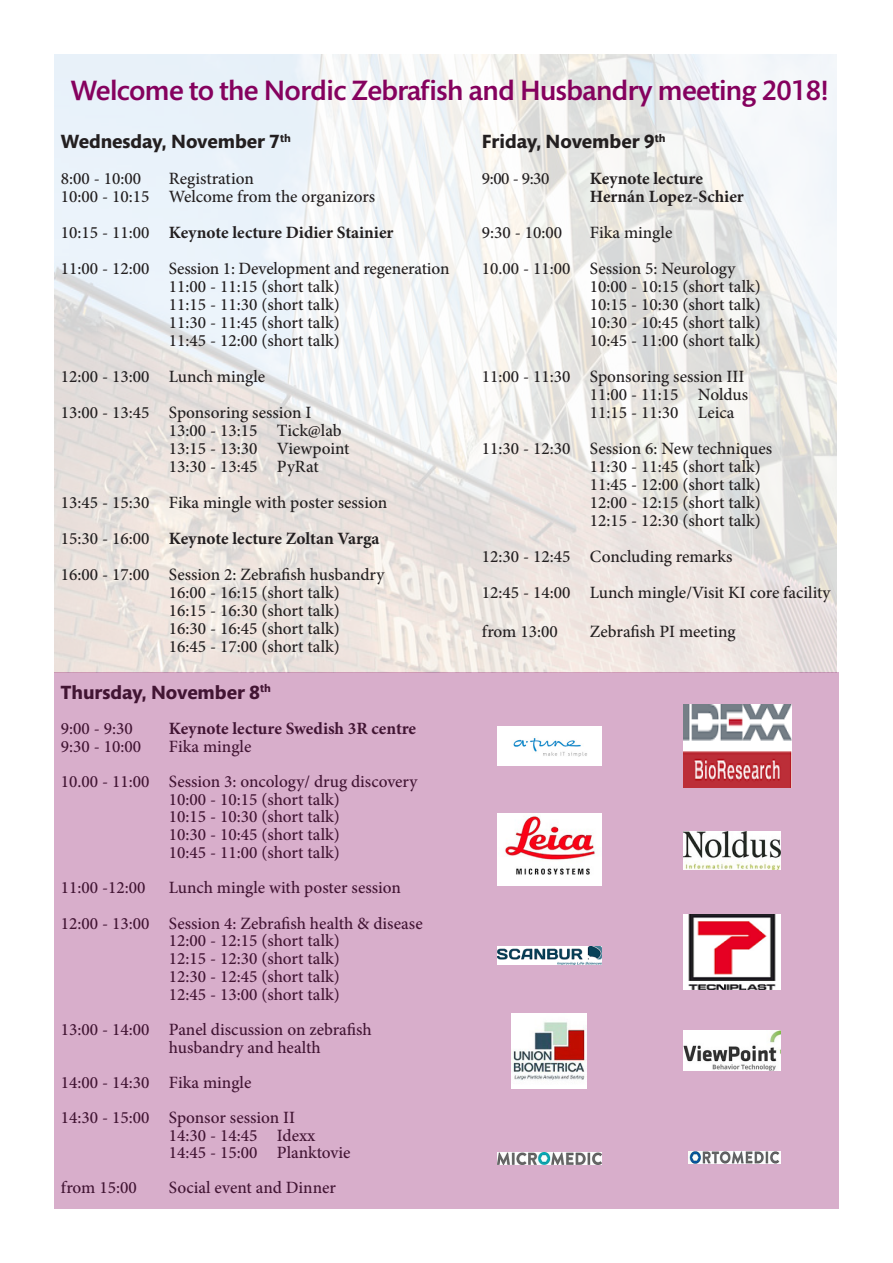
<style>
.page{position:relative;width:893px;height:1263px;background:#fff}
.page>*{position:absolute;margin:0;border:0;box-sizing:border-box;transform-origin:0 0}
.t1{font:500 28.5px "Mundo Sans Std";letter-spacing:-.02em;color:#85015e}
.t2{font:700 19.5px "Mundo Sans Std";color:#231f20}
.t3{font:500 17.25px/17.7px "Minion Pro";color:#231f20}
.t4{font:700 17.25px "Minion Pro";color:#231f20}
.s1{font-weight:500}
</style>
<div class="page">
<img style="left:54px;top:54px;width:783px;height:619px">
<div style="left:54px;top:673px;width:785px;height:536px;background:#d8aecb"></div>
<img style="left:497px;top:726px;width:104px;height:40px">
<img style="left:683px;top:704px;width:108px;height:84px">
<img style="left:497px;top:813px;width:104px;height:72px">
<img style="left:683px;top:831px;width:97px;height:39px">
<img style="left:497px;top:946px;width:104px;height:19px">
<img style="left:683px;top:915px;width:97px;height:75px">
<img style="left:512px;top:1014px;width:75px;height:75px">
<img style="left:683px;top:1030px;width:97px;height:40px">
<img style="left:497px;top:1152px;width:104px;height:12px">
<img style="left:688px;top:1152px;width:92px;height:11px">
<p class="t1" style="left:71px;top:75px;width:760px">Welcome to the Nordic Zebrafish and Husbandry meeting 2018!</p>
<p class="t2" style="left:61px;top:131px;width:231px">Wednesday, November 7<sup>th</sup></p>
<p class="t3" style="left:61px;top:170px;width:82px">8:00 - 10:00</p>
<p class="t3" style="left:169px;top:170px;width:86px">Registration</p>
<p class="t3" style="left:61px;top:188px;width:316px">10:00 - 10:15 Welcome from the organizors</p>
<p class="t4" style="left:61px;top:220px;width:334px"><span class="s1">10:15 - 11:00</span> Keynote lecture Didier Stainier</p>
<p class="t3" style="left:61px;top:260px;width:390px;text-align:center">11:00 - 12:00 Session 1: Development and regeneration<br>11:00 - 11:15 (short talk)</p>
<p class="t3" style="left:169px;top:296px;width:172px">11:15 - 11:30 (short talk)</p>
<p class="t3" style="left:169px;top:314px;width:172px">11:30 - 11:45 (short talk)</p>
<p class="t3" style="left:169px;top:332px;width:172px">11:45 - 12:00 (short talk)</p>
<p class="t3" style="left:61px;top:368px;width:206px">12:00 - 13:00 Lunch mingle</p>
<p class="t3" style="left:61px;top:404px;width:252px">13:00 - 13:45 Sponsoring session I</p>
<p class="t3" style="left:169px;top:422px;width:174px">13:00 - 13:15 Tick@lab</p>
<p class="t3" style="left:169px;top:440px;width:182px">13:15 - 13:30 Viewpoint</p>
<p class="t3" style="left:169px;top:458px;width:151px">13:30 - 13:45 PyRat</p>
<p class="t3" style="left:61px;top:494px;width:328px">13:45 - 15:30 Fika mingle with poster session</p>
<p class="t4" style="left:61px;top:526px;width:320px"><span class="s1">15:30 - 16:00</span> Keynote lecture Zoltan Varga</p>
<p class="t3" style="left:61px;top:566px;width:325px">16:00 - 17:00 Session 2: Zebrafish husbandry</p>
<p class="t3" style="left:169px;top:584px;width:172px">16:00 - 16:15 (short talk)</p>
<p class="t3" style="left:169px;top:602px;width:172px">16:15 - 16:30 (short talk)</p>
<p class="t3" style="left:169px;top:620px;width:172px">16:30 - 16:45 (short talk)</p>
<p class="t3" style="left:169px;top:638px;width:172px">16:45 - 17:00 (short talk)</p>
<p class="t2" style="left:61px;top:681px;width:211px">Thursday, November 8<sup>th</sup></p>
<p class="t3" style="left:61px;top:720px;width:73px">9:00 - 9:30</p>
<p class="t4" style="left:169px;top:716px;width:249px">Keynote lecture Swedish 3R centre</p>
<p class="t3" style="left:61px;top:737px;width:82px">9:30 - 10:00</p>
<p class="t3" style="left:169px;top:737px;width:84px">Fika mingle</p>
<p class="t3" style="left:169px;top:773px;width:250px;text-indent:-108px">10.00 - 11:00 Session 3: oncology/ drug discovery<br>10:00 - 10:15 (short talk)</p>
<p class="t3" style="left:169px;top:808px;width:172px">10:15 - 10:30 (short talk)</p>
<p class="t3" style="left:169px;top:826px;width:172px">10:30 - 10:45 (short talk)</p>
<p class="t3" style="left:169px;top:843px;width:172px">10:45 - 11:00 (short talk)</p>
<p class="t3" style="left:61px;top:879px;width:86px">11:00 -12:00</p>
<p class="t3" style="left:169px;top:879px;width:234px">Lunch mingle with poster session</p>
<p class="t3" style="left:169px;top:914px;width:255px;text-indent:-108px">12:00 - 13:00 Session 4: Zebrafish health &amp; disease<br>12:00 - 12:15 (short talk)</p>
<p class="t3" style="left:169px;top:950px;width:172px">12:15 - 12:30 (short talk)</p>
<p class="t3" style="left:169px;top:967px;width:172px">12:30 - 12:45 (short talk)</p>
<p class="t3" style="left:169px;top:985px;width:172px">12:45 - 13:00 (short talk)</p>
<p class="t3" style="left:61px;top:1020px;width:312px">13:00 - 14:00 Panel discussion on zebrafish</p>
<p class="t3" style="left:169px;top:1038px;width:153px">husbandry and health</p>
<p class="t3" style="left:61px;top:1074px;width:192px">14:00 - 14:30 Fika mingle</p>
<p class="t3" style="left:61px;top:1109px;width:236px">14:30 - 15:00 Sponsor session II</p>
<p class="t3" style="left:169px;top:1127px;width:148px">14:30 - 14:45 Idexx</p>
<p class="t3" style="left:169px;top:1144px;width:183px">14:45 - 15:00 Planktovie</p>
<p class="t3" style="left:61px;top:1179px;width:77px">from 15:00</p>
<p class="t3" style="left:169px;top:1179px;width:169px">Social event and Dinner</p>
<p class="t2" style="left:482px;top:131px;width:185px">Friday, November 9<sup>th</sup></p>
<p class="t3" style="left:482px;top:170px;width:69px">9:00 - 9:30</p>
<p class="t4" style="left:590px;top:166px;width:114px">Keynote lecture</p>
<p class="t4" style="left:590px;top:184px;width:155px">Hernán Lopez-Schier</p>
<p class="t3" style="left:482px;top:224px;width:82px">9:30 - 10:00</p>
<p class="t3" style="left:590px;top:224px;width:84px">Fika mingle</p>
<p class="t3" style="left:482px;top:260px;width:255px">10.00 - 11:00 Session 5: Neurology</p>
<p class="t3" style="left:590px;top:278px;width:172px">10:00 - 10:15 (short talk)</p>
<p class="t3" style="left:590px;top:296px;width:172px">10:15 - 10:30 (short talk)</p>
<p class="t3" style="left:590px;top:314px;width:172px">10:30 - 10:45 (short talk)</p>
<p class="t3" style="left:590px;top:332px;width:172px">10:45 - 11:00 (short talk)</p>
<p class="t3" style="left:482px;top:368px;width:264px">11:00 - 11:30 Sponsoring session III</p>
<p class="t3" style="left:590px;top:386px;width:160px">11:00 - 11:15 Noldus</p>
<p class="t3" style="left:590px;top:404px;width:146px">11:15 - 11:30 Leica</p>
<p class="t3" style="left:482px;top:440px;width:292px">11:30 - 12:30 Session 6: New techniques</p>
<p class="t3" style="left:590px;top:458px;width:172px">11:30 - 11:45 (short talk)</p>
<p class="t3" style="left:590px;top:476px;width:172px">11:45 - 12:00 (short talk)</p>
<p class="t3" style="left:590px;top:494px;width:172px">12:00 - 12:15 (short talk)</p>
<p class="t3" style="left:590px;top:512px;width:172px">12:15 - 12:30 (short talk)</p>
<p class="t3" style="left:482px;top:548px;width:252px">12:30 - 12:45 Concluding remarks</p>
<p class="t3" style="left:482px;top:584px;width:350px">12:45 - 14:00 Lunch mingle/Visit KI core facility</p>
<p class="t3" style="left:482px;top:623px;width:77px">from 13:00</p>
<p class="t3" style="left:590px;top:623px;width:147px">Zebrafish PI meeting</p>
</div>
